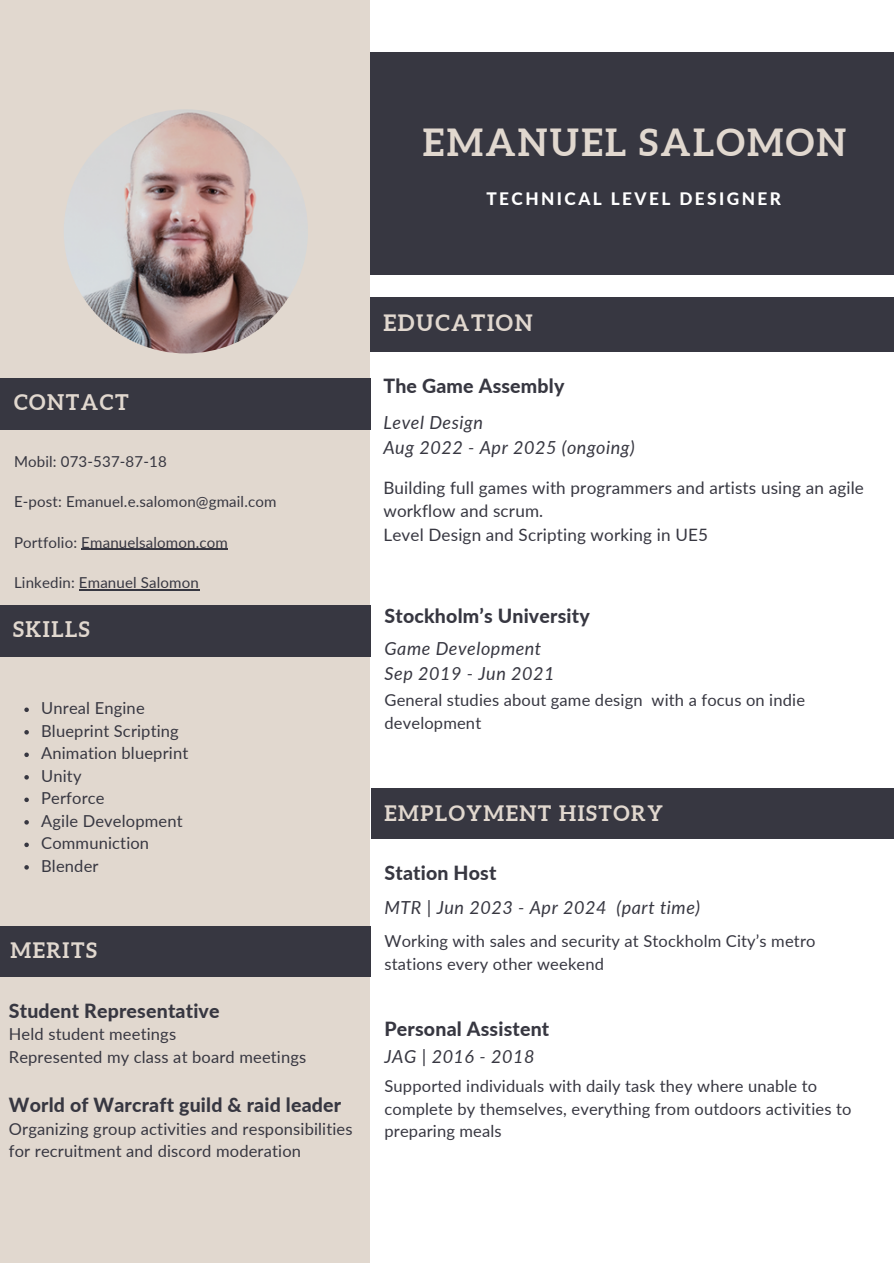
<style>
.page{position:relative;width:894px;height:1264px;background:#fff}
.page>*{position:absolute;margin:0;border:0;box-sizing:border-box;transform-origin:0 0}
.t1{font:700 37.35px "Aleo";letter-spacing:.06em;color:#e1d8cf}
.t2{font:700 22.5px "Aleo";letter-spacing:.07em;color:#e1d8cf}
.t3{font:700 21.45px "Aleo";letter-spacing:.07em;color:#e1d8cf}
.t4{font:700 21.3px "Aleo";letter-spacing:.07em;color:#e1d8cf}
.t5{font:800 19.5px "Lato";letter-spacing:.01em;color:#373741}
.t6{font:italic 18px/24.8px "Lato";letter-spacing:.03em;color:#373741}
.t7{font:800 17.25px "Lato";letter-spacing:.14em;color:#fff}
.t8{font:17.1px/23.7px "Lato";letter-spacing:.01em;color:#373741}
.t9{font:16.5px/22.5px "Lato";letter-spacing:.01em;color:#373741}
.t10{font:15px "Lato";letter-spacing:.01em;color:#373741}
</style>
<div class="page">
<div style="left:337px;top:52px;width:556px;height:223px;background:#373741"></div>
<div style="left:0;top:0;width:370px;height:1262px;background:#e1d8cf"></div>
<div style="left:370px;top:788px;width:523px;height:51px;background:#373741"></div>
<div style="left:0;top:605px;width:370px;height:51px;background:#373741"></div>
<svg style="left:24px;top:707px;width:5px;height:5px"></svg>
<svg style="left:24px;top:730px;width:5px;height:4px"></svg>
<svg style="left:24px;top:752px;width:5px;height:5px"></svg>
<svg style="left:24px;top:775px;width:5px;height:4px"></svg>
<svg style="left:24px;top:797px;width:5px;height:5px"></svg>
<svg style="left:24px;top:820px;width:5px;height:4px"></svg>
<svg style="left:24px;top:842px;width:5px;height:5px"></svg>
<svg style="left:24px;top:865px;width:5px;height:4px"></svg>
<div style="left:0;top:378px;width:371px;height:51px;background:#373741"></div>
<hr style="left:81px;top:549px;width:147px;height:1px;background:#373741">
<hr style="left:79px;top:589px;width:120px;height:1px;background:#373741">
<div style="left:369px;top:297px;width:524px;height:54px;background:#373741"></div>
<img style="left:64px;top:109px;width:244px;height:244px;border-radius:50%">
<div style="left:0;top:926px;width:370px;height:50px;background:#373741"></div>
<h4 class="t1" style="left:423px;top:121px;width:424px">EMANUEL SALOMON</h4>
<p class="t7" style="left:486px;top:187px;width:296px">TECHNICAL LEVEL DESIGNER</p>
<h2 class="t3" style="left:14px;top:390px;width:116px">CONTACT</h2>
<h5 class="t10" style="left:14px;top:452px;width:154px">Mobil: 073-537-87-18</h5>
<h2 class="t10" style="left:14px;top:492px;width:264px">E-post: Emanuel.e.salomon@gmail.com</h2>
<h6 class="t10" style="left:14px;top:533px;width:215px">Portfolio: Emanuelsalomon.com</h6>
<p class="t10" style="left:14px;top:573px;width:186px">Linkedin: Emanuel Salomon</p>
<p class="t3" style="left:13px;top:617px;width:78px">SKILLS</p>
<p class="t9" style="left:41px;top:696px;width:105px">Unreal Engine</p>
<p class="t9" style="left:41px;top:719px;width:139px">Blueprint Scripting</p>
<p class="t9" style="left:41px;top:741px;width:149px">Animation blueprint</p>
<p class="t9" style="left:41px;top:764px;width:42px">Unity</p>
<p class="t9" style="left:41px;top:786px;width:65px">Perforce</p>
<p class="t9" style="left:41px;top:809px;width:143px">Agile Development</p>
<h1 class="t9" style="left:41px;top:831px;width:109px">Communiction</h1>
<p class="t9" style="left:41px;top:854px;width:59px">Blender</p>
<p class="t4" style="left:11px;top:938px;width:88px">MERITS</p>
<p class="t5" style="left:9px;top:998px;width:212px">Student Representative</p>
<p class="t9" style="left:9px;top:1022px;width:169px">Held student meetings</p>
<p class="t9" style="left:9px;top:1045px;width:299px">Represented my class at board meetings</p>
<p class="t5" style="left:9px;top:1093px;width:334px">World of Warcraft guild &amp; raid leader</p>
<h5 class="t9" style="left:9px;top:1117px;width:345px">Organizing group activities and responsibilities for recruitment and discord moderation</h5>
<p class="t2" style="left:383px;top:310px;width:151px">EDUCATION</p>
<h5 class="t5" style="left:383px;top:374px;width:182px">The Game Assembly</h5>
<h5 class="t6" style="left:383px;top:410px;width:253px">Level Design<br>Aug 2022 - Apr 2025 (ongoing)</h5>
<p class="t8" style="left:383px;top:475px;width:482px">Building full games with programmers and artists using an agile workflow and scrum.</p>
<h2 class="t8" style="left:383px;top:522px;width:326px">Level Design and Scripting working in UE5</h2>
<h6 class="t5" style="left:384px;top:604px;width:207px">Stockholm’s University</h6>
<h2 class="t6" style="left:384px;top:636px;width:171px">Game Development<br>Sep 2019 - Jun 2021</h2>
<h6 class="t9" style="left:384px;top:688px;width:422px">General studies about game design with a focus on indie development</h6>
<p class="t4" style="left:384px;top:800px;width:280px">EMPLOYMENT HISTORY</p>
<p class="t5" style="left:384px;top:861px;width:113px">Station Host</p>
<p class="t6" style="left:384px;top:895px;width:317px">MTR | Jun 2023 - Apr 2024 (part time)</p>
<p class="t9" style="left:384px;top:929px;width:432px">Working with sales and security at Stockholm City’s metro stations every other weekend</p>
<p class="t5" style="left:384px;top:1016px;width:166px">Personal Assistent</p>
<p class="t6" style="left:384px;top:1044px;width:151px">JAG | 2016 - 2018</p>
<h3 class="t9" style="left:384px;top:1074px;width:468px">Supported individuals with daily task they where unable to complete by themselves, everything from outdoors activities to preparing meals</h3>
</div>
